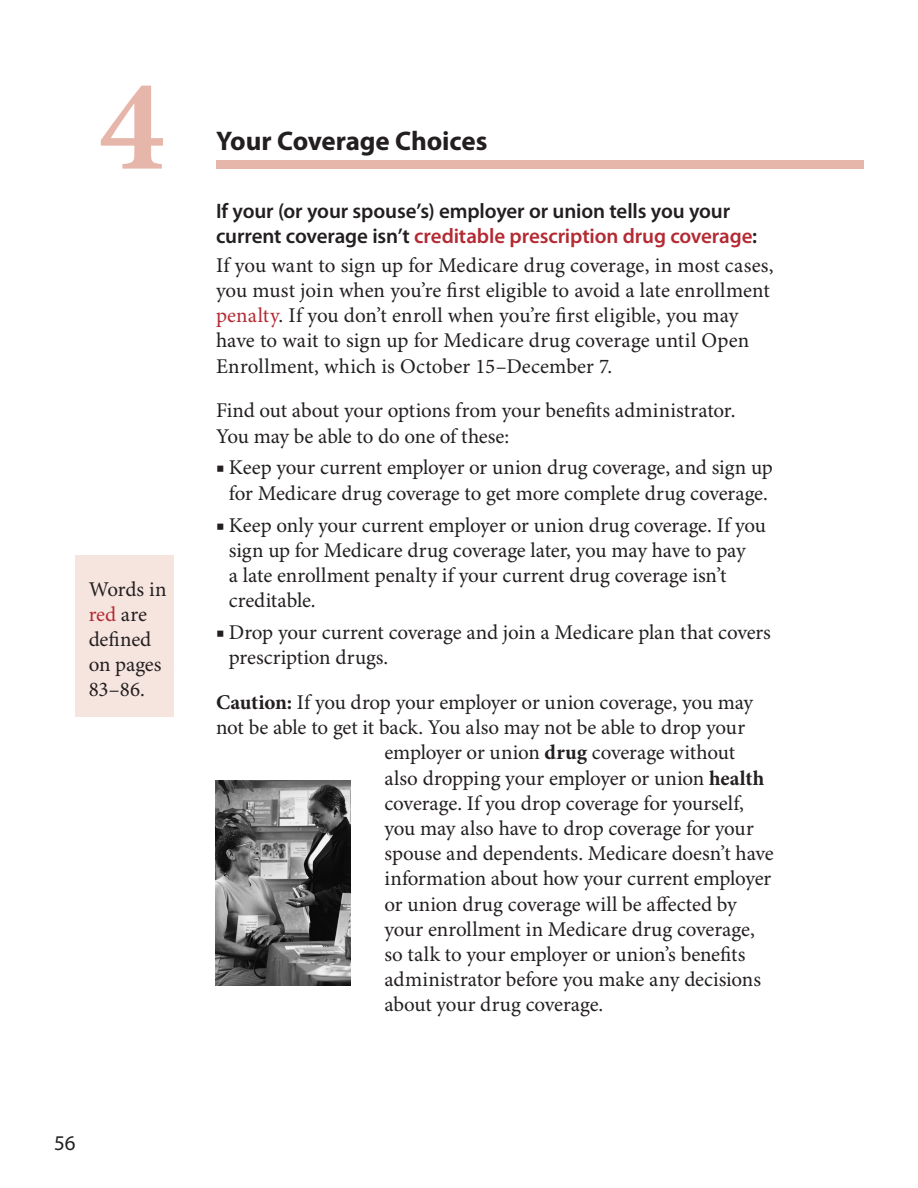
<style>
.page{position:relative;width:918px;height:1188px;background:#fff}
.page>*{position:absolute;margin:0;border:0;box-sizing:border-box;transform-origin:0 0}
.t1{font:700 132px "Minion Pro";color:#e7b6aa}
.t2{font:700 27px "Myriad Pro";letter-spacing:-.005em;color:#231f20}
.TEXT{font:21px/25.2px "Minion Pro";letter-spacing:-.005em;color:#231f20}
.Heading_3{font:600 21px/25.2px "Myriad Pro";letter-spacing:-.005em;color:#231f20}
.text_before_bullet{font:21px/25.2px "Minion Pro";letter-spacing:-.01em;color:#231f20}
.t3{font:21px "Myriad Pro";color:#231f20}
.s1{color:#b32a33}
.s2{font-weight:700}
</style>
<div class="page">
<div style="left:216px;top:160px;width:648px;height:9px;background:#e7b6aa"></div>
<div style="left:75px;top:555px;width:99px;height:162px;background:#f6e5df"></div>
<img style="left:216px;top:781px;width:135px;height:205px">
<h1 class="t1" style="left:99px;top:48px;width:67px">4</h1>
<p class="TEXT" style="left:89px;top:577px;width:79px">Words in <span class="s1">red</span> are defined on pages<br>83–86.</p>
<p class="t3" style="left:54px;top:1131px;width:23px">56</p>
<p class="t2" style="left:216px;top:126px;width:273px">Your Coverage Choices</p>
<h3 class="Heading_3" style="left:216px;top:199px;width:543px">If your (or your spouse’s) employer or union tells you your current coverage isn’t <span class="s1">creditable prescription drug coverage</span>:</h3>
<p class="TEXT" style="left:216px;top:253px;width:559px">If you want to sign up for Medicare drug coverage, in most cases, you must join when you’re first eligible to avoid a late enrollment <span class="s1">penalty</span>. If you don’t enroll when you’re first eligible, you may have to wait to sign up for Medicare drug coverage until Open Enrollment, which is October 15–December 7.</p>
<p class="text_before_bullet" style="left:216px;top:399px;width:521px">Find out about your options from your benefits administrator.<br>You may be able to do one of these:</p>
<p class="TEXT" style="left:216px;top:456px;width:558px;text-align:center">■ Keep your current employer or union drug coverage, and sign up for Medicare drug coverage to get more complete drug coverage.</p>
<p class="TEXT" style="left:229px;top:513px;width:538px;text-indent:-13px">■ Keep only your current employer or union drug coverage. If you sign up for Medicare drug coverage later, you may have to pay<br>a late enrollment penalty if your current drug coverage isn’t creditable.</p>
<p class="TEXT" style="left:229px;top:621px;width:544px;text-indent:-13px">■ Drop your current coverage and join a Medicare plan that covers prescription drugs.</p>
<p class="TEXT" style="left:216px;top:691px;width:539px"><span class="s2">Caution:</span> If you drop your employer or union coverage, you may</p>
<p class="TEXT" style="left:216px;top:716px;width:531px">not be able to get it back. You also may not be able to drop your</p>
<p class="TEXT" style="left:384px;top:741px;width:352px">employer or union <span class="s2">drug</span> coverage without</p>
<p class="TEXT" style="left:384px;top:766px;width:382px">also dropping your employer or union <span class="s2">health</span></p>
<p class="TEXT" style="left:384px;top:791px;width:361px">coverage. If you drop coverage for yourself,</p>
<p class="TEXT" style="left:384px;top:817px;width:371px">you may also have to drop coverage for your</p>
<p class="TEXT" style="left:384px;top:842px;width:391px">spouse and dependents. Medicare doesn’t have</p>
<p class="TEXT" style="left:384px;top:867px;width:388px">information about how your current employer</p>
<p class="TEXT" style="left:384px;top:892px;width:354px">or union drug coverage will be affected by</p>
<p class="TEXT" style="left:384px;top:917px;width:372px">your enrollment in Medicare drug coverage,</p>
<p class="TEXT" style="left:384px;top:943px;width:362px">so talk to your employer or union’s benefits</p>
<p class="TEXT" style="left:384px;top:968px;width:378px">administrator before you make any decisions</p>
<p class="TEXT" style="left:384px;top:993px;width:220px">about your drug coverage.</p>
</div>
